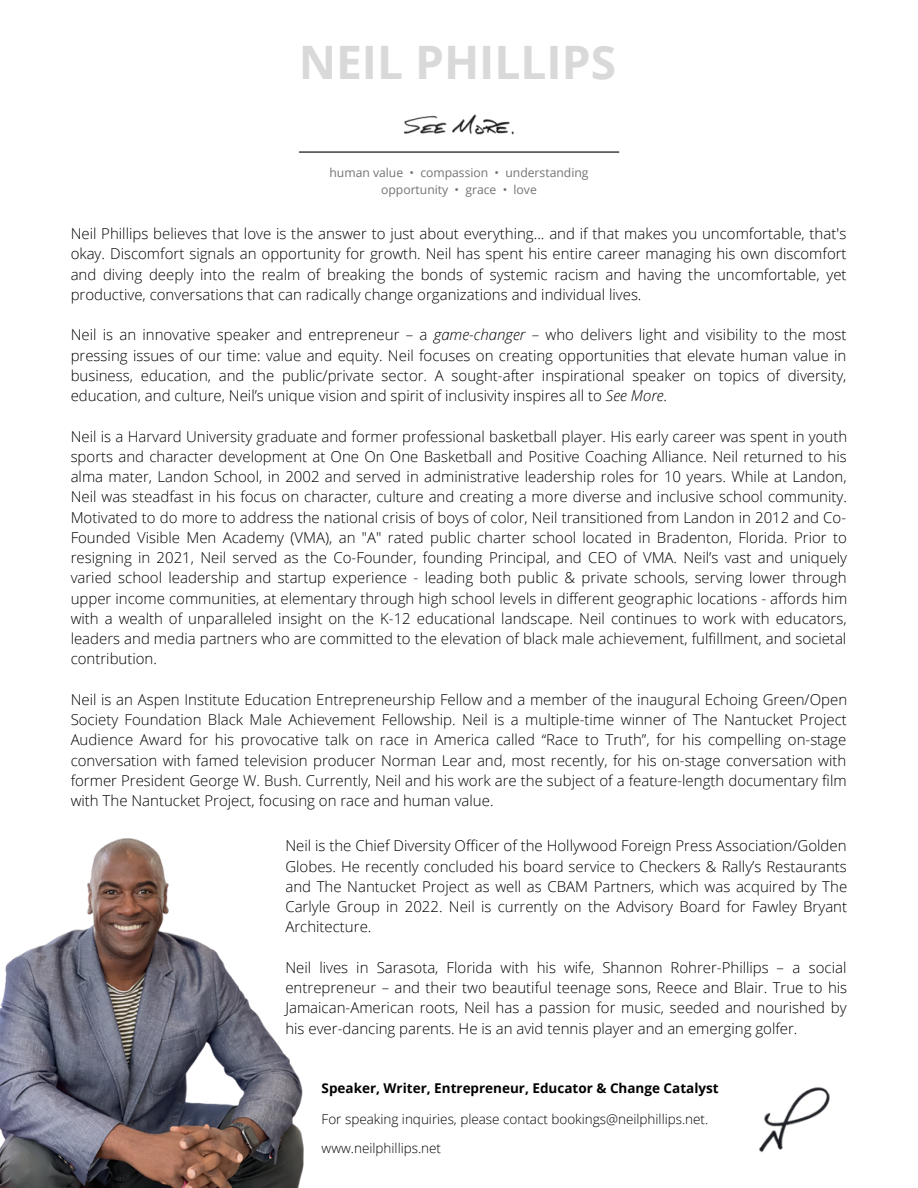
<style>
.page{position:relative;width:918px;height:1188px;background:#fff}
.page>*{position:absolute;margin:0;border:0;box-sizing:border-box;transform-origin:0 0}
.t1{font:700 46.05px "Open Sans";color:#d9d9d9}
.t2{font:300 15px/20.2px "Open Sans";color:#000;text-align:justify}
.t3{font:300 13.5px "Open Sans";color:#000}
.t4{font:700 13.5px "Open Sans";color:#000}
.t5{font:12.15px "Open Sans";color:#737373}
.s1{font-style:italic}
</style>
<div class="page">
<img style="left:404px;top:114px;width:110px;height:21px">
<hr style="left:299px;top:151px;width:320px;height:2px;background:#000">
<img style="left:759px;top:1087px;width:71px;height:66px">
<img style="left:0;top:838px;width:304px;height:350px">
<p class="t1" style="left:299px;top:30px;width:319px">NEIL PHILLIPS</p>
<p class="t5" style="left:329px;top:164px;width:261px">human value • compassion • understanding</p>
<p class="t5" style="left:381px;top:181px;width:157px">opportunity • grace • love</p>
<p class="t2" style="left:71px;top:223px;width:777px">Neil Phillips believes that love is the answer to just about everything... and if that makes you uncomfortable, that's okay. Discomfort signals an opportunity for growth. Neil has spent his entire career managing his own discomfort and diving deeply into the realm of breaking the bonds of systemic racism and having the uncomfortable, yet productive, conversations that can radically change organizations and individual lives.</p>
<p class="t2" style="left:71px;top:324px;width:777px">Neil is an innovative speaker and entrepreneur – a <span class="s1">game-changer</span> – who delivers light and visibility to the most pressing issues of our time: value and equity. Neil focuses on creating opportunities that elevate human value in business, education, and the public/private sector. A sought-after inspirational speaker on topics of diversity, education, and culture, Neil’s unique vision and spirit of inclusivity inspires all to <span class="s1">See More</span>.</p>
<p class="t2" style="left:71px;top:426px;width:778px">Neil is a Harvard University graduate and former professional basketball player. His early career was spent in youth sports and character development at One On One Basketball and Positive Coaching Alliance. Neil returned to his alma mater, Landon School, in 2002 and served in administrative leadership roles for 10 years. While at Landon, Neil was steadfast in his focus on character, culture and creating a more diverse and inclusive school community.<br>Motivated to do more to address the national crisis of boys of color, Neil transitioned from Landon in 2012 and Co-Founded Visible Men Academy (VMA), an "A" rated public charter school located in Bradenton, Florida. Prior to resigning in 2021, Neil served as the Co-Founder, founding Principal, and CEO of VMA. Neil’s vast and uniquely varied school leadership and startup experience - leading both public &amp; private schools, serving lower through upper income communities, at elementary through high school levels in different geographic locations - affords him with a wealth of unparalleled insight on the K-12 educational landscape. Neil continues to work with educators, leaders and media partners who are committed to the elevation of black male achievement, fulfillment, and societal contribution.</p>
<p class="t2" style="left:71px;top:689px;width:778px">Neil is an Aspen Institute Education Entrepreneurship Fellow and a member of the inaugural Echoing Green/Open Society Foundation Black Male Achievement Fellowship. Neil is a multiple-time winner of The Nantucket Project Audience Award for his provocative talk on race in America called “Race to Truth”, for his compelling on-stage conversation with famed television producer Norman Lear and, most recently, for his on-stage conversation with former President George W. Bush. Currently, Neil and his work are the subject of a feature-length documentary film with The Nantucket Project, focusing on race and human value.</p>
<p class="t2" style="left:285px;top:835px;width:563px">Neil is the Chief Diversity Officer of the Hollywood Foreign Press Association/Golden Globes. He recently concluded his board service to Checkers &amp; Rally’s Restaurants and The Nantucket Project as well as CBAM Partners, which was acquired by The Carlyle Group in 2022. Neil is currently on the Advisory Board for Fawley Bryant Architecture.</p>
<p class="t2" style="left:285px;top:957px;width:563px">Neil lives in Sarasota, Florida with his wife, Shannon Rohrer-Phillips – a social entrepreneur – and their two beautiful teenage sons, Reece and Blair. True to his Jamaican-American roots, Neil has a passion for music, seeded and nourished by his ever-dancing parents. He is an avid tennis player and an emerging golfer.</p>
<p class="t4" style="left:322px;top:1079px;width:399px">Speaker, Writer, Entrepreneur, Educator &amp; Change Catalyst</p>
<p class="t3" style="left:322px;top:1109px;width:388px">For speaking inquiries, please contact bookings@neilphillips.net.</p>
<p class="t3" style="left:322px;top:1139px;width:121px">www.neilphillips.net</p>
</div>
